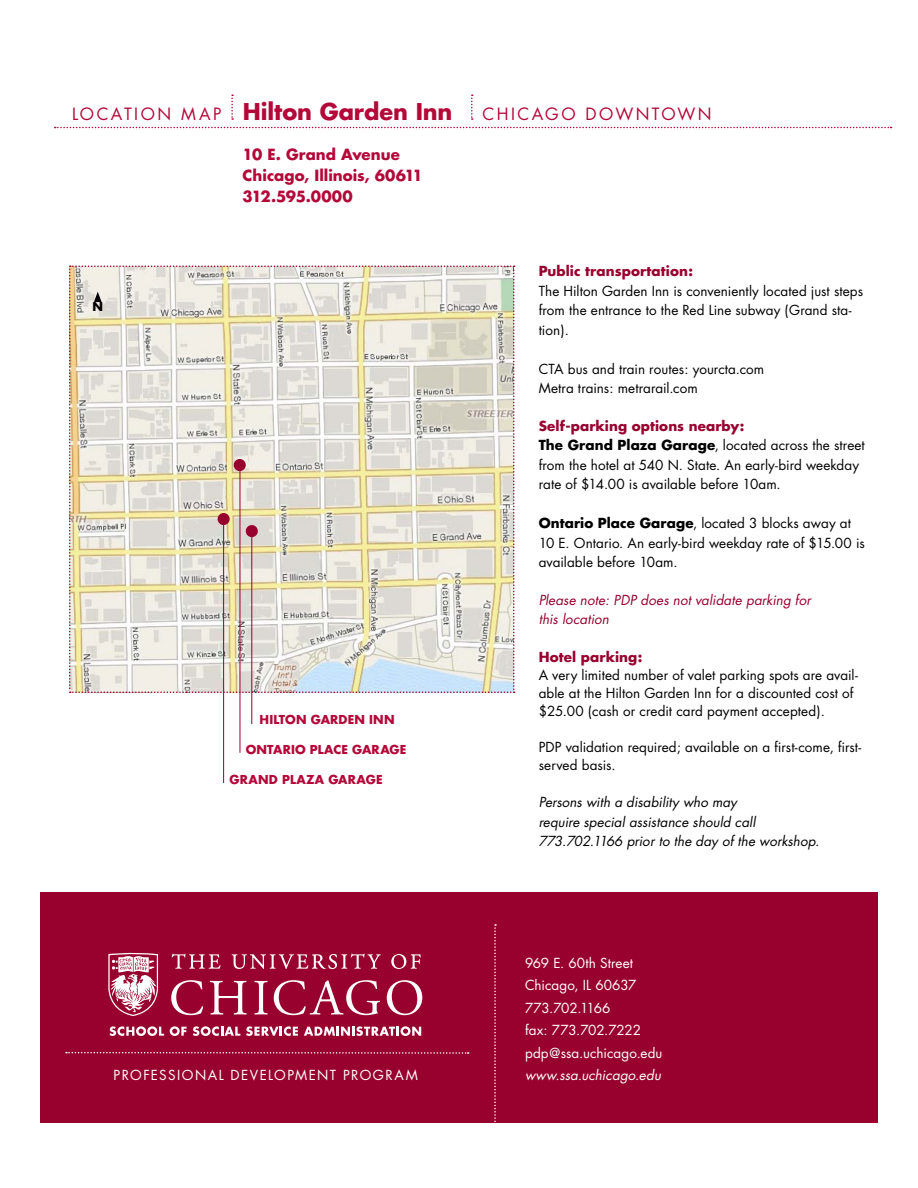
<style>
.page{position:relative;width:918px;height:1188px;background:#fff}
.page>*{position:absolute;margin:0;border:0;box-sizing:border-box;transform-origin:0 0}
.t1{font:700 22.5px "Futura";letter-spacing:-.005em;color:#b30838}
.t2{font:16.5px "Futura";letter-spacing:.14em;color:#b30838}
.t3{font:700 15px/21px "Futura";color:#b30838}
.t4{font:13.5px/19.5px "Futura";letter-spacing:.005em;color:#000}
.t5{font:italic 13.5px/19.5px "Futura";color:#000}
.t6{font:13.5px/22.5px "Futura";letter-spacing:.01em;color:#fff}
.t7{font:italic 13.5px/19.5px "Futura";letter-spacing:.005em;color:#98002e}
.t8{font:700 13.5px "Futura";letter-spacing:.01em;color:#98002e}
.t9{font:13.5px "Futura";letter-spacing:.105em;color:#fff}
.t10{font:italic 13.5px "Futura";letter-spacing:.005em;color:#fff}
.t11{font:700 12px "Futura";letter-spacing:.015em;color:#b30838}
.t12{font:700 12px "Futura";color:#000}
.s1{font-weight:400;font-size:16.5px}
.s2{font-weight:700;color:#98002e}
.s3{font-weight:700}
</style>
<div class="page">
<div style="left:40px;top:893px;width:838px;height:230px;background:#98002e"></div>
<svg style="left:494px;top:924px;width:2px;height:198px"></svg>
<svg style="left:66px;top:1052px;width:403px;height:2px"></svg>
<svg style="left:108px;top:953px;width:314px;height:63px"></svg>
<svg style="left:109px;top:1026px;width:55px;height:10px"></svg>
<svg style="left:170px;top:1026px;width:17px;height:10px"></svg>
<svg style="left:193px;top:1026px;width:47px;height:10px"></svg>
<svg style="left:246px;top:1026px;width:52px;height:10px"></svg>
<svg style="left:304px;top:1026px;width:117px;height:10px"></svg>
<svg style="left:55px;top:127px;width:837px;height:1px"></svg>
<svg style="left:231px;top:94px;width:2px;height:26px"></svg>
<svg style="left:471px;top:94px;width:2px;height:26px"></svg>
<hr style="left:251px;top:530px;width:1px;height:194px;background:#98002e">
<hr style="left:240px;top:469px;width:1px;height:284px;background:#98002e">
<hr style="left:223px;top:521px;width:1px;height:262px;background:#98002e">
<svg style="left:69px;top:266px;width:446px;height:427px;background:#e1dccf"></svg>
<h1 class="t1" style="left:72px;top:96px;width:382px"><span class="s1">LOCATION M AP</span> Hilton Garden Inn</h1>
<p class="t2" style="left:483px;top:103px;width:231px">CHICAGO DOWNTOWN</p>
<p class="t3" style="left:243px;top:144px;width:182px">10 E. Grand Avenue<br>Chicago, Illinois, 60611<br>312.595.0000</p>
<p class="t12" style="left:92px;top:299px;width:12px">N</p>
<p class="t11" style="left:260px;top:712px;width:137px">HILTON GARDEN INN</p>
<p class="t11" style="left:246px;top:741px;width:162px">ONTARIO PLACE GARAGE</p>
<p class="t11" style="left:230px;top:772px;width:154px">GRAND PLAZA GARAGE</p>
<p class="t8" style="left:539px;top:262px;width:156px">Public transportation:</p>
<p class="t4" style="left:539px;top:281px;width:326px">The Hilton Garden Inn is conveniently located just steps from the entrance to the Red Line subway (Grand sta&shy;tion).</p>
<p class="t4" style="left:539px;top:359px;width:227px">CTA bus and train routes: yourcta.com<br>Metra trains: metrarail.com</p>
<p class="t4" style="left:539px;top:416px;width:328px"><span class="s2">Self-parking options nearby:<br></span><span class="s3">The Grand Plaza Garage</span>, located across the street from the hotel at 540 N. State. An early-bird weekday rate of $14.00 is available before 10am.</p>
<p class="t4" style="left:539px;top:514px;width:328px"><span class="s3">Ontario Place Garage</span>, located 3 blocks away at<br>10 E. Ontario. An early-bird weekday rate of $15.00 is available before 10am.</p>
<p class="t7" style="left:539px;top:590px;width:274px">Please note: PDP does not validate parking for this location</p>
<p class="t8" style="left:539px;top:648px;width:105px">Hotel parking:</p>
<p class="t4" style="left:539px;top:666px;width:321px;line-height:18px">A very limited number of valet parking spots are avail&shy;able at the Hilton Garden Inn for a discounted cost of $25.00 (cash or credit card payment accepted).</p>
<p class="t4" style="left:539px;top:738px;width:324px;line-height:18px">PDP validation required; available on a first-come, first&shy;served basis.</p>
<p class="t5" style="left:539px;top:793px;width:282px">Persons with a disability who may<br>require special assistance should call<br>773.702.1166 prior to the day of the workshop.</p>
<p class="t6" style="left:525px;top:952px;width:139px">969 E. 60th Street<br>Chicago, IL 60637<br>773.702.1166<br>fax: 773.702.7222 pdp@ssa.uchicago.edu</p>
<p class="t9" style="left:114px;top:1067px;width:306px">PROFESSIONAL DEVELOPMENT PROGRAM</p>
<p class="t10" style="left:525px;top:1067px;width:137px">www.ssa.uchicago.edu</p>
</div>
